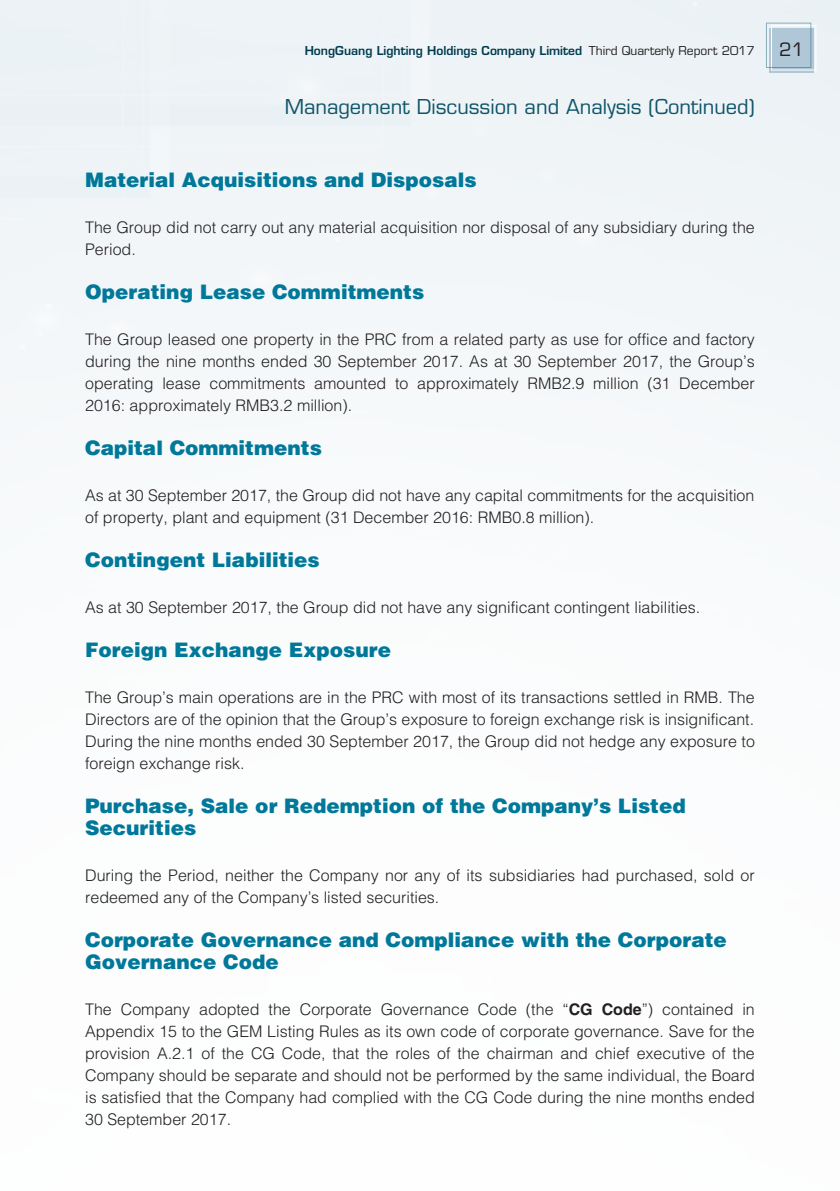
<style>
.page{position:relative;width:840px;height:1191px;background:#fff}
.page>*{position:absolute;margin:0;border:0;box-sizing:border-box;transform-origin:0 0}
.t1{font:900 20px/22px "Helvetica LT Std";color:#007899}
.t2{font:20px "Eurostile LT Std";color:#10556a}
.t3{font:18px "Eurostile LT Std";color:#231f20}
.t4{font:300 16px/22px "Helvetica LT Std";color:#231f20}
.t5{font:600 12px "Eurostile LT Std";color:#003b4e}
.s1{font-weight:400;color:#231f20}
.s2{font-weight:700}
</style>
<div class="page">
<div style="left:768px;top:28px;width:45px;height:45px;background:#afc7d6"></div>
<div style="left:770px;top:25px;width:46px;height:46px;border:1px solid #fff"></div>
<p class="t5" style="left:304px;top:43px;width:451px">HongGuang Lighting Holdings Company Limited <span class="s1">Third Quarterly Report 2017</span></p>
<p class="t3" style="left:778px;top:39px;width:26px">21</p>
<p class="t2" style="left:284px;top:94px;width:471px">Management Discussion and Analysis (Continued)</p>
<p class="t1" style="left:85px;top:168px;width:393px">Material Acquisitions and Disposals</p>
<p class="t4" style="left:85px;top:216px;width:670px">The Group did not carry out any material acquisition nor disposal of any subsidiary during the<br>Period.</p>
<p class="t1" style="left:85px;top:280px;width:340px">Operating Lease Commitments</p>
<p class="t4" style="left:85px;top:328px;width:670px;text-align:justify">The Group leased one property in the PRC from a related party as use for office and factory during the nine months ended 30 September 2017. As at 30 September 2017, the Group’s operating lease commitments amounted to approximately RMB2.9 million (31 December 2016: approximately RMB3.2 million).</p>
<p class="t1" style="left:85px;top:436px;width:238px">Capital Commitments</p>
<p class="t4" style="left:85px;top:484px;width:670px">As at 30 September 2017, the Group did not have any capital commitments for the acquisition of property, plant and equipment (31 December 2016: RMB0.8 million).</p>
<p class="t1" style="left:85px;top:548px;width:236px">Contingent Liabilities</p>
<p class="t4" style="left:85px;top:596px;width:616px">As at 30 September 2017, the Group did not have any significant contingent liabilities.</p>
<p class="t1" style="left:85px;top:638px;width:307px">Foreign Exchange Exposure</p>
<p class="t4" style="left:85px;top:686px;width:671px;text-align:justify">The Group’s main operations are in the PRC with most of its transactions settled in RMB. The Directors are of the opinion that the Group’s exposure to foreign exchange risk is insignificant.<br>During the nine months ended 30 September 2017, the Group did not hedge any exposure to foreign exchange risk.</p>
<p class="t1" style="left:85px;top:794px;width:602px">Purchase, Sale or Redemption of the Company’s Listed<br>Securities</p>
<p class="t4" style="left:85px;top:864px;width:670px">During the Period, neither the Company nor any of its subsidiaries had purchased, sold or redeemed any of the Company’s listed securities.</p>
<p class="t1" style="left:85px;top:928px;width:643px">Corporate Governance and Compliance with the Corporate<br>Governance Code</p>
<p class="t4" style="left:85px;top:998px;width:671px;text-align:justify">The Company adopted the Corporate Governance Code (the “<span class="s2">CG Code</span>”) contained in Appendix 15 to the GEM Listing Rules as its own code of corporate governance. Save for the provision A.2.1 of the CG Code, that the roles of the chairman and chief executive of the Company should be separate and should not be performed by the same individual, the Board is satisfied that the Company had complied with the CG Code during the nine months ended 30 September 2017.</p>
</div>
